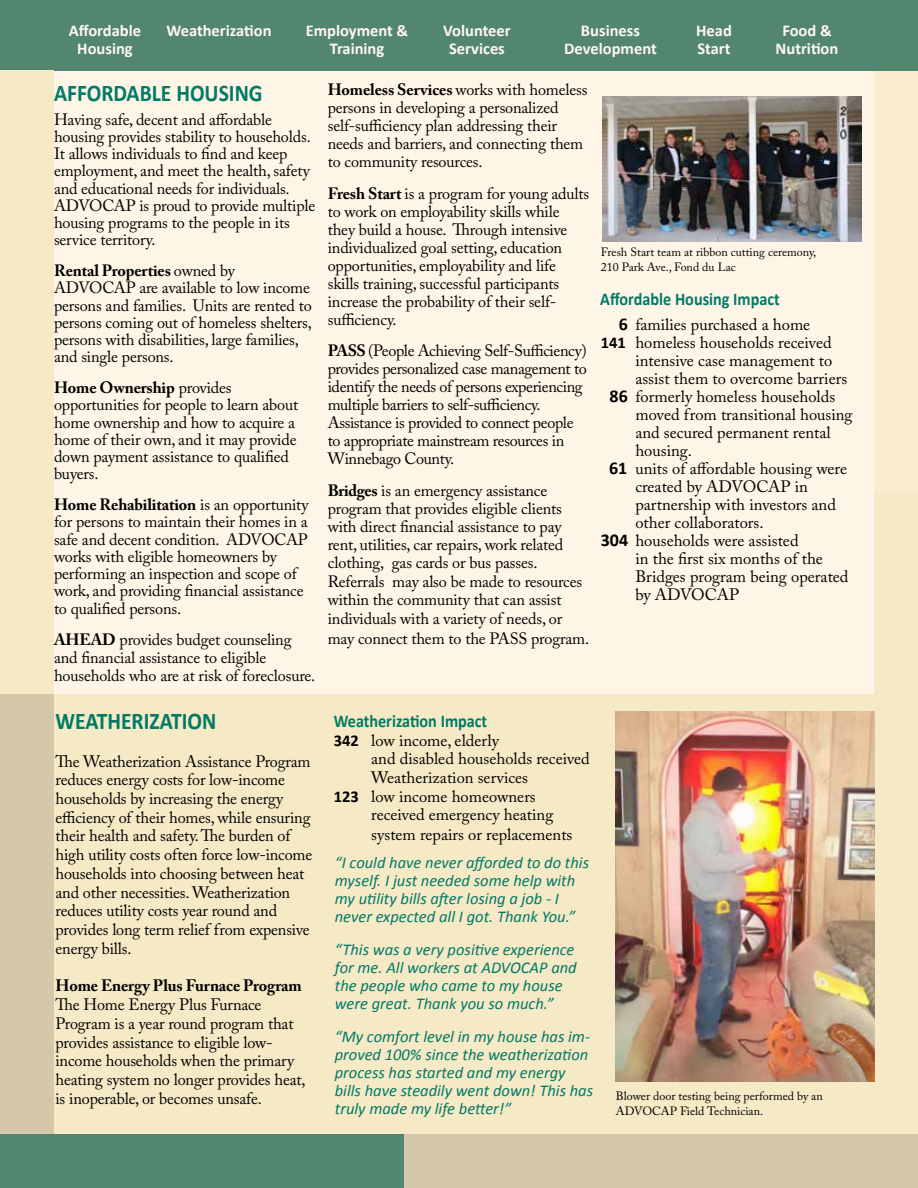
<style>
.page{position:relative;width:918px;height:1188px;background:#fff5e6}
.page>*{position:absolute;margin:0;border:0;box-sizing:border-box;transform-origin:0 0}
.t1{font:700 24px "Calibri";color:#007a66;scale:.9 1}
.t2{font:700 18px "Calibri";color:#007a66;scale:.9 1}
.t3{font:16.5px/18.8px "Adobe Caslon Pro";letter-spacing:-.005em;color:#000}
.t4{font:italic 16.5px/18px "Calibri";color:#007a66}
.t5{font:700 16.5px "Calibri";color:#fff8ef}
.t6{font:700 16.5px "Adobe Caslon Pro";letter-spacing:-.01em;color:#000}
.t7{font:16.35px/17.2px "Adobe Caslon Pro";letter-spacing:-.01em;color:#000}
.t8{font:12px/15px "Adobe Caslon Pro";color:#000}
.s1{font-weight:700}
.s2{font-family:"Calibri";font-weight:700;font-size:18px}
.s3{font-family:"Calibri";font-weight:700}
</style>
<div class="page">
<div style="left:875px;top:70px;width:43px;height:424px;background:#f9eccf"></div>
<div style="left:0;top:0;width:918px;height:70px;background:#538671"></div>
<div style="left:403px;top:1134px;width:515px;height:54px;background:#d4c7aa"></div>
<div style="left:0;top:70px;width:54px;height:624px;background:#f6e9c5"></div>
<div style="left:54px;top:694px;width:820px;height:440px;background:#f6e9c5"></div>
<div style="left:0;top:1134px;width:404px;height:54px;background:#538671"></div>
<div style="left:874px;top:494px;width:44px;height:640px;background:#f6e9c5"></div>
<div style="left:0;top:694px;width:54px;height:440px;background:#d4c7aa"></div>
<img style="left:602px;top:97px;width:260px;height:145px">
<img style="left:615px;top:711px;width:259px;height:370px">
<p class="t5" style="left:69px;top:21px;width:74px">Affordable</p>
<p class="t5" style="left:166px;top:21px;width:107px">Weatherization</p>
<p class="t5" style="left:306px;top:21px;width:104px">Employment &amp;</p>
<p class="t5" style="left:443px;top:21px;width:69px">Volunteer</p>
<p class="t5" style="left:581px;top:21px;width:61px">Business</p>
<p class="t5" style="left:696px;top:21px;width:37px">Head</p>
<p class="t5" style="left:782px;top:21px;width:51px">Food &amp;</p>
<p class="t5" style="left:77px;top:39px;width:57px">Housing</p>
<p class="t5" style="left:330px;top:39px;width:56px">Training</p>
<p class="t5" style="left:449px;top:39px;width:57px">Services</p>
<p class="t5" style="left:564px;top:39px;width:94px">Development</p>
<p class="t5" style="left:697px;top:39px;width:35px">Start</p>
<p class="t5" style="left:776px;top:39px;width:64px">Nutrition</p>
<h1 class="t1" style="left:54px;top:79px;width:233px">AFFORDABLE HOUSING</h1>
<p class="t7" style="left:54px;top:110px;width:263px">Having safe, decent and affordable housing provides stability to households.<br>It allows individuals to find and keep employment, and meet the health, safety and educational needs for individuals.<br>ADVOCAP is proud to provide multiple housing programs to the people in its service territory.</p>
<p class="t7" style="left:54px;top:262px;width:259px"><span class="s1">Rental Properties</span> owned by ADVOCAP are available to low income persons and families. Units are rented to persons coming out of homeless shelters, persons with disabilities, large families, and single persons.</p>
<p class="t7" style="left:54px;top:379px;width:246px"><span class="s1">Home Ownership</span> provides opportunities for people to learn about home ownership and how to acquire a home of their own, and it may provide down payment assistance to qualified buyers.</p>
<p class="t7" style="left:54px;top:496px;width:256px"><span class="s1">Home Rehabilitation</span> is an opportunity for persons to maintain their homes in a safe and decent condition. ADVOCAP works with eligible homeowners by performing an inspection and scope of work, and providing financial assistance to qualified persons.</p>
<p class="t7" style="left:54px;top:630px;width:263px;line-height:18px"><span class="s1">AHEAD</span> provides budget counseling and financial assistance to eligible households who are at risk of foreclosure.</p>
<h1 class="t1" style="left:56px;top:706px;width:180px">WEATHERIZATION</h1>
<p class="t3" style="left:56px;top:751px;width:258px">The Weatherization Assistance Program reduces energy costs for low-income households by increasing the energy efficiency of their homes, while ensuring their health and safety. The burden of high utility costs often force low-income households into choosing between heat and other necessities. Weatherization reduces utility costs year round and provides long term relief from expensive energy bills.</p>
<p class="t6" style="left:56px;top:976px;width:248px">Home Energy Plus Furnace Program</p>
<p class="t3" style="left:56px;top:995px;width:252px">The Home Energy Plus Furnace Program is a year round program that provides assistance to eligible low&shy;income households when the primary heating system no longer provides heat, is inoperable, or becomes unsafe.</p>
<p class="t7" style="left:328px;top:81px;width:261px;line-height:18px"><span class="s1">Homeless Services</span> works with homeless persons in developing a personalized self-sufficiency plan addressing their needs and barriers, and connecting them to community resources.</p>
<p class="t7" style="left:328px;top:184px;width:263px;line-height:18px"><span class="s1">Fresh Start</span> is a program for young adults to work on employability skills while they build a house. Through intensive individualized goal setting, education opportunities, employability and life skills training, successful participants increase the probability of their self&shy;sufficiency.</p>
<p class="t7" style="left:328px;top:342px;width:261px;line-height:18px"><span class="s1">PASS</span> (People Achieving Self-Sufficiency) provides personalized case management to identify the needs of persons experiencing multiple barriers to self-sufficiency.<br>Assistance is provided to connect people to appropriate mainstream resources in Winnebago County.</p>
<p class="t7" style="left:328px;top:481px;width:263px;line-height:18.5px"><span class="s1">Bridges</span> is an emergency assistance program that provides eligible clients with direct financial assistance to pay rent, utilities, car repairs, work related clothing, gas cards or bus passes.<br>Referrals may also be made to resources within the community that can assist individuals with a variety of needs, or may connect them to the PASS program.</p>
<p class="t8" style="left:601px;top:244px;width:217px">Fresh Start team at ribbon cutting ceremony,<br>210 Park Ave., Fond du Lac</p>
<p class="t2" style="left:600px;top:288px;width:201px">Affordable Housing Impact</p>
<p class="t3" style="left:619px;top:315px;width:193px"><span class="s2">6</span> families purchased a home</p>
<p class="t3" style="left:601px;top:333px;width:232px"><span class="s3">141</span> homeless households received</p>
<p class="t3" style="left:635px;top:351px;width:199px">intensive case management to</p>
<p class="t3" style="left:635px;top:369px;width:213px">assist them to overcome barriers</p>
<p class="t3" style="left:610px;top:387px;width:227px"><span class="s2">86</span> formerly homeless households</p>
<p class="t3" style="left:635px;top:405px;width:219px">moved from transitional housing</p>
<p class="t3" style="left:635px;top:423px;width:197px">and secured permanent rental</p>
<p class="t3" style="left:635px;top:441px;width:58px">housing.</p>
<p class="t3" style="left:609px;top:459px;width:240px"><span class="s2">61</span> units of affordable housing were</p>
<p class="t3" style="left:635px;top:477px;width:174px">created by ADVOCAP in</p>
<p class="t3" style="left:635px;top:495px;width:202px">partnership with investors and</p>
<p class="t3" style="left:635px;top:513px;width:130px">other collaborators.</p>
<p class="t3" style="left:601px;top:531px;width:199px"><span class="s2">304</span> households were assisted</p>
<p class="t3" style="left:635px;top:549px;width:189px">in the first six months of the</p>
<p class="t3" style="left:635px;top:567px;width:215px">Bridges program being operated</p>
<p class="t3" style="left:635px;top:585px;width:105px">by ADVOCAP</p>
<p class="t2" style="left:334px;top:710px;width:172px">Weatherization Impact</p>
<p class="t3" style="left:334px;top:730px;width:167px"><span class="s3">342</span> low income, elderly</p>
<p class="t3" style="left:371px;top:749px;width:220px">and disabled households received</p>
<p class="t3" style="left:371px;top:768px;width:158px">Weatherization services</p>
<p class="t3" style="left:334px;top:787px;width:204px"><span class="s3">123</span> low income homeowners</p>
<p class="t3" style="left:371px;top:805px;width:184px">received emergency heating</p>
<p class="t3" style="left:371px;top:825px;width:203px">system repairs or replacements</p>
<p class="t4" style="left:335px;top:852px;width:256px">“I could have never afforded to do this myself. I just needed some help with my utility bills after losing a job - I never expected all I got. Thank You.”</p>
<p class="t4" style="left:335px;top:939px;width:243px">“This was a very positive experience for me. All workers at ADVOCAP and the people who came to my house were great. Thank you so much.”</p>
<p class="t4" style="left:335px;top:1026px;width:260px">“My comfort level in my house has im&shy;proved 100% since the weatherization process has started and my energy bills have steadily went down! This has truly made my life better!”</p>
<p class="t8" style="left:616px;top:1088px;width:208px">Blower door testing being performed by an<br>ADVOCAP Field Technician.</p>
</div>
